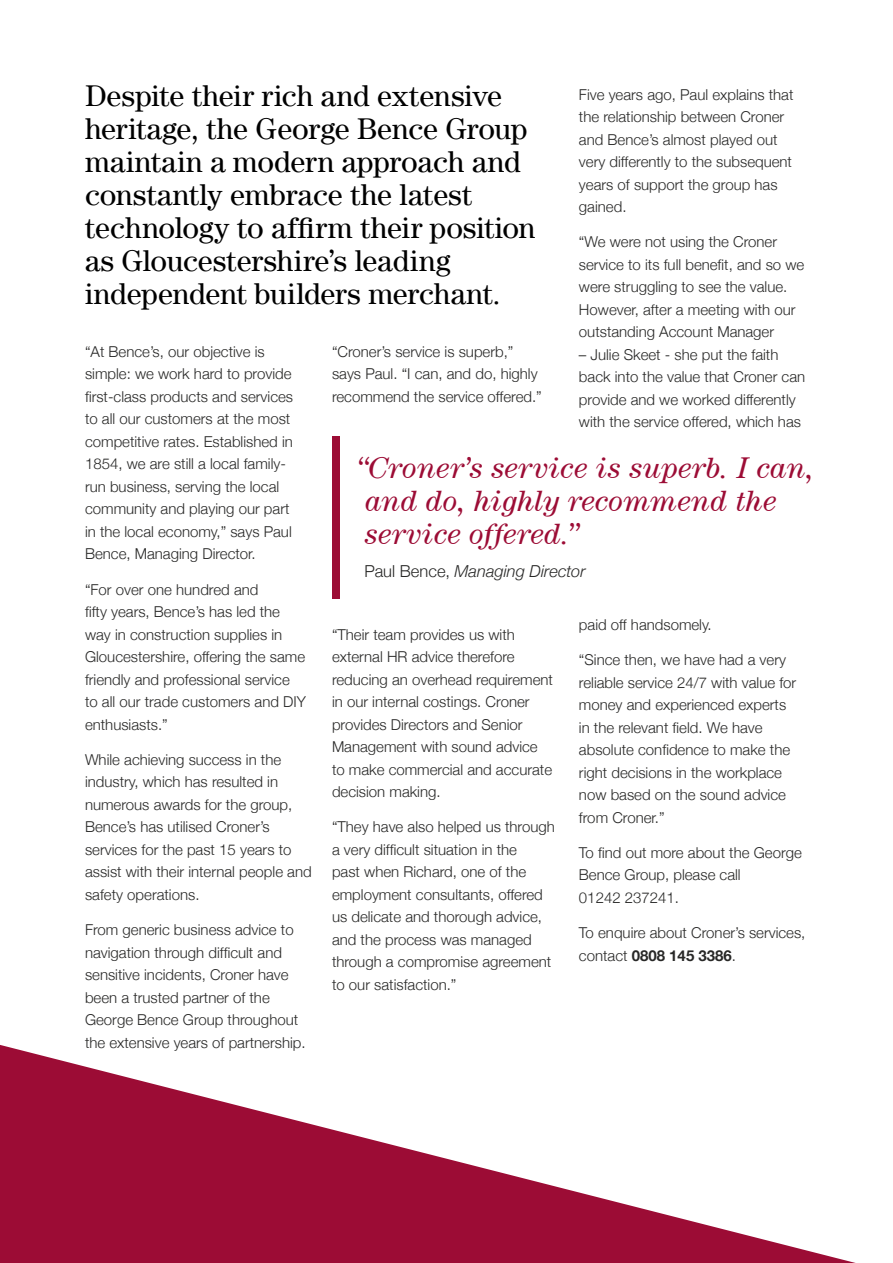
<style>
.page{position:relative;width:893px;height:1263px;background:#fff}
.page>*{position:absolute;margin:0;border:0;box-sizing:border-box;transform-origin:0 0}
.t1{font:30px/33px "Century Std";letter-spacing:-.005em;color:#000}
.t2{font:italic 30px/33px "Century Std";letter-spacing:.01em;color:#9c0c35}
.t3{font:italic 300 16.5px "Helvetica Neue";color:#282827}
.t4{font:300 15px/22.5px "Helvetica Neue";color:#282827}
.s1{font-style:normal}
.s2{font-weight:700}
</style>
<div class="page">
<div style="left:332px;top:437px;width:8px;height:162px;background:#9c0c35"></div>
<svg style="left:0;top:1045px;width:856px;height:218px"></svg>
<h1 class="t1" style="left:85px;top:78px;width:452px">Despite their rich and extensive heritage, the George Bence Group maintain a modern approach and constantly embrace the latest technology to affirm their position as Gloucestershire’s leading independent builders merchant.</h1>
<p class="t4" style="left:579px;top:82px;width:216px">Five years ago, Paul explains that the relationship between Croner and Bence’s almost played out very differently to the subsequent years of support the group has gained.</p>
<p class="t4" style="left:579px;top:230px;width:227px">“We were not using the Croner service to its full benefit, and so we were struggling to see the value.<br>However, after a meeting with our outstanding Account Manager</p>
<p class="t4" style="left:579px;top:342px;width:228px">– Julie Skeet - she put the faith back into the value that Croner can provide and we worked differently with the service offered, which has</p>
<p class="t4" style="left:332px;top:339px;width:211px">“Croner’s service is superb,” says Paul. “I can, and do, highly recommend the service offered.”</p>
<p class="t4" style="left:85px;top:339px;width:210px">“At Bence’s, our objective is simple: we work hard to provide first-class products and services to all our customers at the most competitive rates. Established in<br>1854, we are still a local family&shy;run business, serving the local community and playing our part in the local economy,” says Paul<br>Bence, Managing Director.</p>
<p class="t4" style="left:85px;top:577px;width:222px">“For over one hundred and<br>fifty years, Bence’s has led the way in construction supplies in<br>Gloucestershire, offering the same friendly and professional service to all our trade customers and DIY enthusiasts.”</p>
<p class="t4" style="left:85px;top:747px;width:228px">While achieving success in the industry, which has resulted in numerous awards for the group,<br>Bence’s has utilised Croner’s services for the past 15 years to assist with their internal people and safety operations.</p>
<p class="t4" style="left:85px;top:917px;width:222px">From generic business advice to navigation through difficult and sensitive incidents, Croner have been a trusted partner of the<br>George Bence Group throughout the extensive years of partnership.</p>
<h1 class="t2" style="left:356px;top:451px;width:459px">“Croner’s service is superb. I can, and do, highly recommend the service offered.”</h1>
<p class="t3" style="left:364px;top:558px;width:223px"><span class="s1">Paul Bence,</span> Managing Director</p>
<p class="t4" style="left:579px;top:612px;width:134px">paid off handsomely.</p>
<p class="t4" style="left:579px;top:647px;width:219px">“Since then, we have had a very reliable service 24/7 with value for money and experienced experts in the relevant field. We have absolute confidence to make the right decisions in the workplace now based on the sound advice from Croner.”</p>
<p class="t4" style="left:579px;top:840px;width:224px">To find out more about the George<br>Bence Group, please call<br>01242 237241.</p>
<p class="t4" style="left:579px;top:920px;width:228px">To enquire about Croner’s services, contact <span class="s2">0808 145 3386</span>.</p>
<p class="t4" style="left:332px;top:622px;width:222px">“Their team provides us with external HR advice therefore reducing an overhead requirement in our internal costings. Croner provides Directors and Senior<br>Management with sound advice to make commercial and accurate decision making.</p>
<p class="t4" style="left:332px;top:815px;width:224px">“They have also helped us through a very difficult situation in the<br>past when Richard, one of the employment consultants, offered us delicate and thorough advice, and the process was managed through a compromise agreement to our satisfaction.”</p>
</div>
